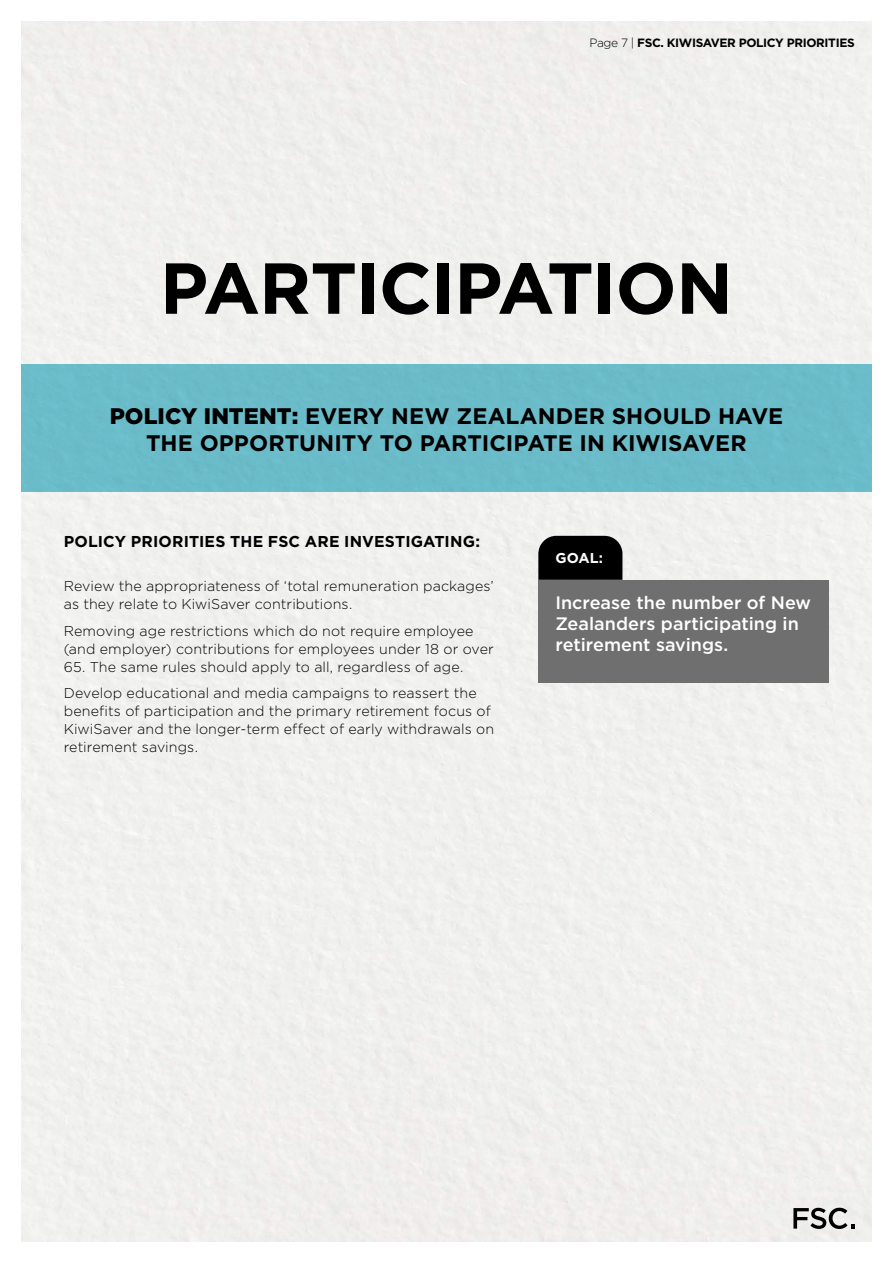
<style>
.page{position:relative;width:893px;height:1263px;background:#fff}
.page>*{position:absolute;margin:0;border:0;box-sizing:border-box;transform-origin:0 0}
.t1{font:700 72px "Gotham";letter-spacing:-.015em;color:#000}
.t2{font:700 22.5px/27px "Gotham";color:#000;text-align:center}
.t3{font:500 18px/21px "Gotham";color:#fff}
.t4{font:700 15.75px "Gotham";letter-spacing:.005em;color:#000}
.t5{font:300 14.25px/18px "Gotham";letter-spacing:.005em;color:#000}
.t6{font:700 14.25px "Gotham";color:#fff}
.t7{font:700 12px "Gotham";letter-spacing:-.03em;color:#000}
.s1{font-weight:300}
.s2{font-weight:900}
</style>
<div class="page">
<div style="left:21px;top:21px;width:851px;height:1221px;background:#f0f0ed"></div>
<div style="left:21px;top:365px;width:851px;height:127px;background:#6bbcc9"></div>
<div style="left:538px;top:580px;width:291px;height:102px;background:#706f6f"></div>
<svg style="left:538px;top:536px;width:84px;height:44px;background:#0a0a0a"></svg>
<svg style="left:793px;top:1208px;width:62px;height:21px"></svg>
<p class="t7" style="left:589px;top:35px;width:267px"><span class="s1">Page 7 |</span> FSC. KIWISAVER POLICY PRIORITIES</p>
<h1 class="t1" style="left:160px;top:247px;width:575px">PARTICIPATION</h1>
<h2 class="t2" style="left:110px;top:402px;width:675px"><span class="s2">POLICY INTENT:</span> EVERY NEW ZEALANDER SHOULD HAVE<br>THE OPPORTUNITY TO PARTICIPATE IN KIWISAVER</h2>
<p class="t4" style="left:64px;top:532px;width:418px">POLICY PRIORITIES THE FSC ARE INVESTIGATING:</p>
<p class="t5" style="left:64px;top:577px;width:432px">Review the appropriateness of ‘total remuneration packages’ as they relate to KiwiSaver contributions.</p>
<p class="t5" style="left:64px;top:621px;width:432px">Removing age restrictions which do not require employee (and employer) contributions for employees under 18 or over</p>
<p class="t5" style="left:64px;top:653px;width:414px;line-height:26.5px">65. The same rules should apply to all, regardless of age.<br>Develop educational and media campaigns to reassert the</p>
<p class="t5" style="left:64px;top:702px;width:432px">benefits of participation and the primary retirement focus of<br>KiwiSaver and the longer-term effect of early withdrawals on retirement savings.</p>
<p class="t6" style="left:555px;top:549px;width:49px">GOAL:</p>
<p class="t3" style="left:555px;top:592px;width:257px">Increase the number of New<br>Zealanders participating in retirement savings.</p>
</div>
